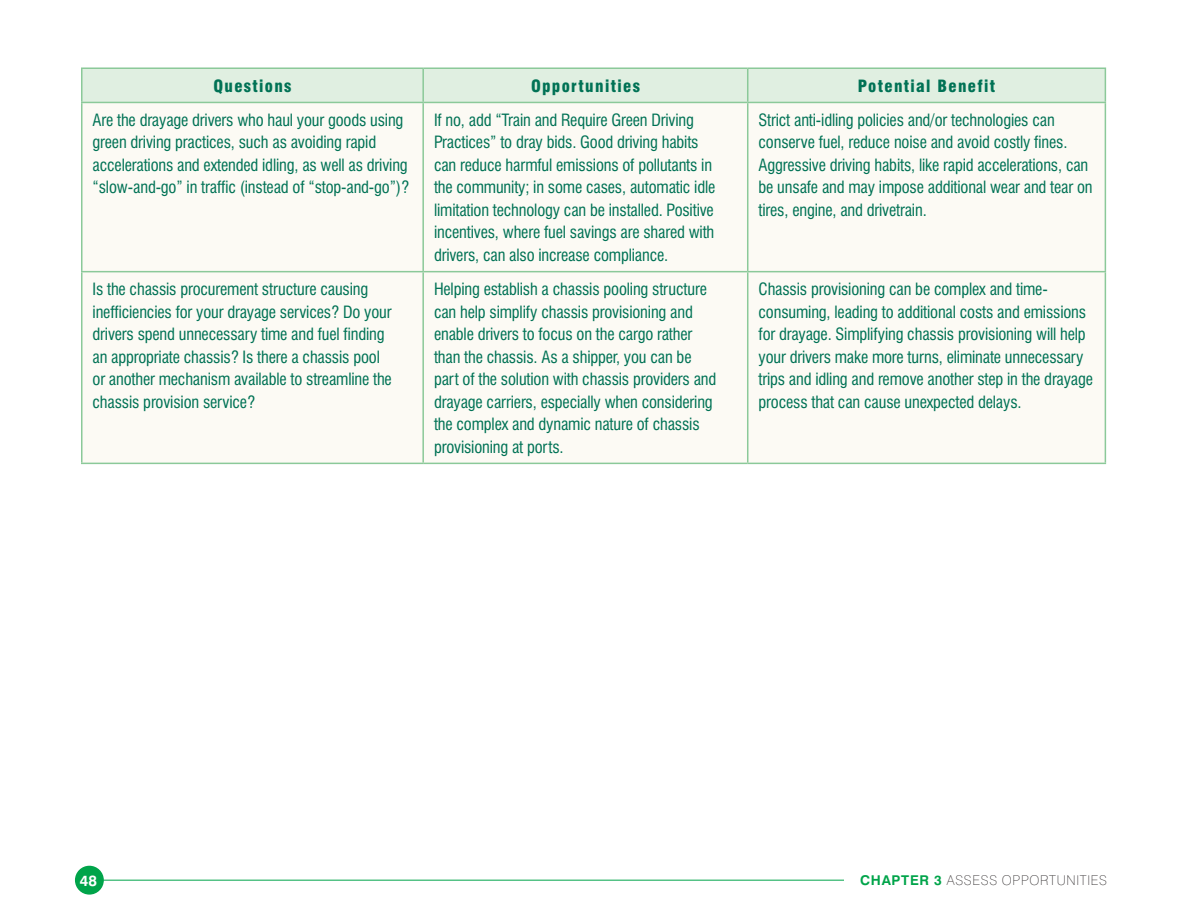
<style>
.page{position:relative;width:1188px;height:918px;background:#fff}
.page>*{position:absolute;margin:0;border:0;box-sizing:border-box;transform-origin:0 0}
.t1{font:condensed 16.5px/22.5px "Swiss 721 BT";letter-spacing:-.01em;color:#007255}
.t2{font:900 condensed 16.5px "Swiss 721 BT";letter-spacing:.08em;color:#007255}
.t3{font:700 15px "Swiss 721 BT";color:#fff}
.t4{font:100 13.5px "Swiss 721 BT";letter-spacing:.05em;color:#231f20}
.t5{font:700 13.5px "Swiss 721 BT";color:#00a44a}
.s1{font-weight:700;color:#00a44a}
</style>
<div class="page">
<hr style="left:103px;top:880px;width:989px;height:1px;background:#00a44a">
<div style="left:76px;top:866px;width:27px;height:28px;background:#00a44a;border-radius:50%"></div>
<div style="left:75px;top:866px;width:29px;height:29px;border:2px solid #00a44a;border-radius:50%"></div>
<div style="left:82px;top:69px;width:1023px;height:33px;background:#e0efe1"></div>
<div style="left:82px;top:103px;width:1023px;height:360px;background:#fcfaf4"></div>
<hr style="left:422px;top:69px;width:2px;height:33px;background:#8bc999">
<hr style="left:747px;top:69px;width:1px;height:33px;background:#8bc999">
<hr style="left:422px;top:103px;width:2px;height:168px;background:#8bc999">
<hr style="left:747px;top:103px;width:1px;height:168px;background:#8bc999">
<hr style="left:422px;top:272px;width:2px;height:191px;background:#8bc999">
<hr style="left:747px;top:272px;width:1px;height:191px;background:#8bc999">
<hr style="left:81px;top:68px;width:342px;height:1px;background:#8bc999">
<hr style="left:81px;top:69px;width:1px;height:33px;background:#8bc999">
<hr style="left:423px;top:68px;width:325px;height:1px;background:#8bc999">
<hr style="left:748px;top:68px;width:358px;height:1px;background:#8bc999">
<hr style="left:1105px;top:69px;width:1px;height:33px;background:#8bc999">
<hr style="left:81px;top:102px;width:342px;height:1px;background:#8bc999">
<hr style="left:81px;top:103px;width:1px;height:168px;background:#8bc999">
<hr style="left:423px;top:102px;width:325px;height:1px;background:#8bc999">
<hr style="left:748px;top:102px;width:358px;height:1px;background:#8bc999">
<hr style="left:1105px;top:103px;width:1px;height:168px;background:#8bc999">
<hr style="left:81px;top:271px;width:342px;height:1px;background:#8bc999">
<hr style="left:81px;top:272px;width:1px;height:191px;background:#8bc999">
<hr style="left:423px;top:271px;width:325px;height:1px;background:#8bc999">
<hr style="left:748px;top:271px;width:358px;height:1px;background:#8bc999">
<hr style="left:1105px;top:272px;width:1px;height:191px;background:#8bc999">
<hr style="left:81px;top:463px;width:342px;height:1px;background:#8bc999">
<hr style="left:423px;top:463px;width:325px;height:1px;background:#8bc999">
<hr style="left:748px;top:463px;width:358px;height:1px;background:#8bc999">
<div style="left:845px;top:874px;width:262px;height:19px;background:#fff"></div>
<p class="t2" style="left:213px;top:76px;width:80px">Questions</p>
<p class="t2" style="left:531px;top:76px;width:110px">Opportunities</p>
<p class="t2" style="left:858px;top:76px;width:139px">Potential Benefit</p>
<p class="t1" style="left:93px;top:109px;width:318px">Are the drayage drivers who haul your goods using green driving practices, such as avoiding rapid accelerations and extended idling, as well as driving “slow-and-go” in traffic (instead of “stop-and-go”)?</p>
<p class="t1" style="left:434px;top:109px;width:283px">If no, add “Train and Require Green Driving Practices” to dray bids. Good driving habits can reduce harmful emissions of pollutants in the community; in some cases, automatic idle limitation technology can be installed. Positive incentives, where fuel savings are shared with drivers, can also increase compliance.</p>
<p class="t1" style="left:759px;top:109px;width:336px">Strict anti-idling policies and/or technologies can conserve fuel, reduce noise and avoid costly fines.<br>Aggressive driving habits, like rapid accelerations, can be unsafe and may impose additional wear and tear on tires, engine, and drivetrain.</p>
<p class="t1" style="left:93px;top:278px;width:301px">Is the chassis procurement structure causing inefficiencies for your drayage services? Do your drivers spend unnecessary time and fuel finding an appropriate chassis? Is there a chassis pool or another mechanism available to streamline the chassis provision service?</p>
<p class="t1" style="left:434px;top:278px;width:284px">Helping establish a chassis pooling structure can help simplify chassis provisioning and enable drivers to focus on the cargo rather than the chassis. As a shipper, you can be part of the solution with chassis providers and drayage carriers, especially when considering the complex and dynamic nature of chassis provisioning at ports.</p>
<p class="t1" style="left:759px;top:278px;width:336px">Chassis provisioning can be complex and time&shy;consuming, leading to additional costs and emissions for drayage. Simplifying chassis provisioning will help your drivers make more turns, eliminate unnecessary trips and idling and remove another step in the drayage process that can cause unexpected delays.</p>
<p class="t3" style="left:80px;top:872px;width:19px">48</p>
<p class="t5" style="left:860px;top:872px;width:32px">CHAPT</p>
<p class="t4" style="left:910px;top:872px;width:198px"><span class="s1">ER 3</span> ASSESS OPPORTUNITIES</p>
</div>
